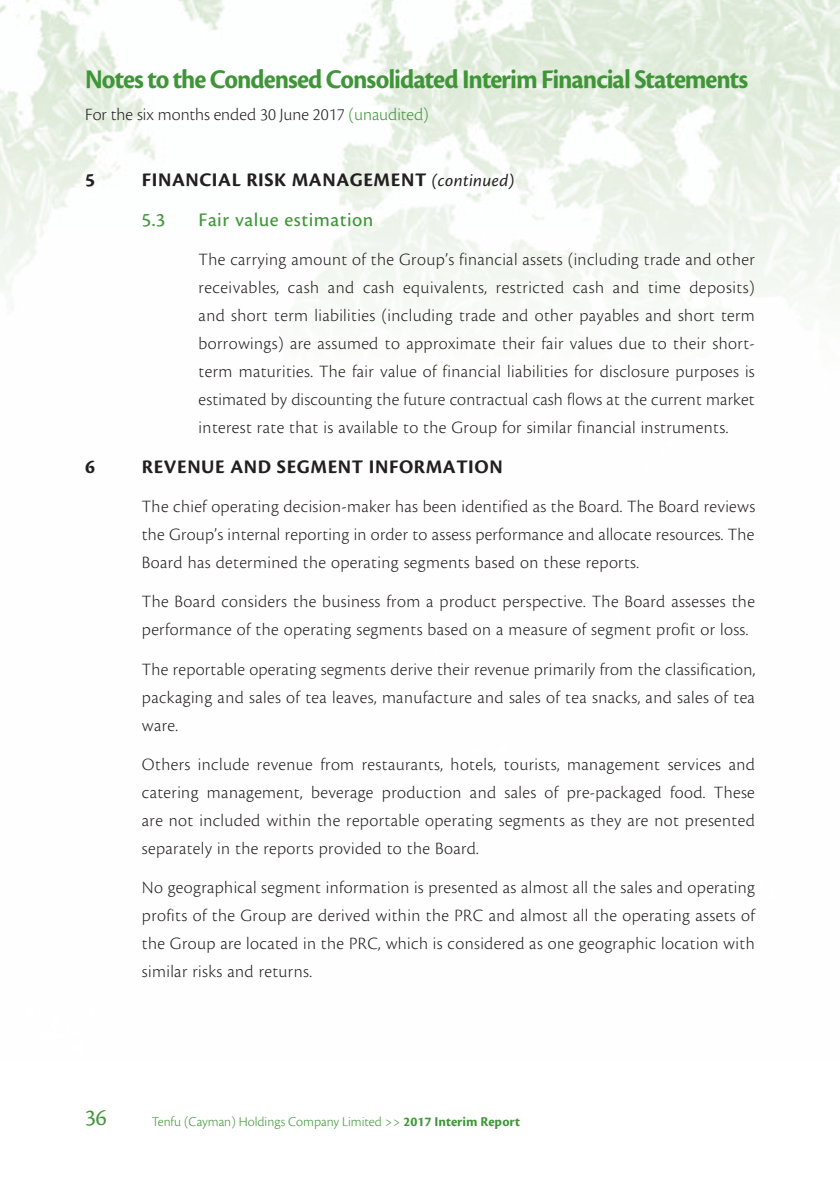
<style>
.page{position:relative;width:840px;height:1191px;background:#fff}
.page>*{position:absolute;margin:0;border:0;box-sizing:border-box;transform-origin:0 0}
.t1{font:700 28px "Cronos Pro";letter-spacing:-.04em;color:#3f9537;scale:.95 1}
.t2{font:24px "Cronos Pro Disp";color:#3f9537}
.t3{font:700 20px "Cronos Pro";letter-spacing:.03em;color:#231f20}
.t4{font:20px "Cronos Pro Capt";letter-spacing:.025em;color:#3f9537}
.t5{font:300 18px/28px "Cronos Pro";letter-spacing:.02em;color:#231f20;text-align:justify}
.t6{font:300 18px "Cronos Pro";color:#231f20}
.t7{font:300 14px "Cronos Pro";color:#3f9537}
.s1{color:#3f9537}
.s2{font-weight:400;font-style:italic;font-size:18px}
.s3{font-weight:700}
</style>
<div class="page">
<img style="left:0;top:0;width:839px;height:318px">
<h1 class="t1" style="left:85px;top:63px;width:699px">Notes to the Condensed Consolidated Interim Financial Statements</h1>
<p class="t6" style="left:85px;top:104px;width:345px">For the six months ended 30 June 2017 <span class="s1">(unaudited)</span></p>
<p class="t3" style="left:85px;top:169px;width:40px">5 F</p>
<p class="t3" style="left:152px;top:169px;width:364px">inancial risk management <span class="s2">(continued)</span></p>
<p class="t4" style="left:142px;top:208px;width:25px">5.3</p>
<p class="t4" style="left:198px;top:208px;width:176px">Fair value estimation</p>
<p class="t5" style="left:198px;top:245px;width:557px">The carrying amount of the Group’s financial assets (including trade and other receivables, cash and cash equivalents, restricted cash and time deposits) and short term liabilities (including trade and other payables and short term borrowings) are assumed to approximate their fair values due to their short&shy;term maturities. The fair value of financial liabilities for disclosure purposes is estimated by discounting the future contractual cash flows at the current market interest rate that is available to the Group for similar financial instruments.</p>
<p class="t3" style="left:85px;top:455px;width:41px">6 R</p>
<p class="t3" style="left:154px;top:455px;width:350px">evenue and segment information</p>
<p class="t5" style="left:142px;top:492px;width:614px">The chief operating decision-maker has been identified as the Board. The Board reviews the Group’s internal reporting in order to assess performance and allocate resources. The Board has determined the operating segments based on these reports.</p>
<p class="t5" style="left:142px;top:587px;width:614px">The Board considers the business from a product perspective. The Board assesses the performance of the operating segments based on a measure of segment profit or loss.</p>
<p class="t5" style="left:142px;top:655px;width:614px">The reportable operating segments derive their revenue primarily from the classification, packaging and sales of tea leaves, manufacture and sales of tea snacks, and sales of tea ware.</p>
<p class="t5" style="left:142px;top:750px;width:614px">Others include revenue from restaurants, hotels, tourists, management services and catering management, beverage production and sales of pre-packaged food. These are not included within the reportable operating segments as they are not presented separately in the reports provided to the Board.</p>
<p class="t5" style="left:142px;top:873px;width:614px">No geographical segment information is presented as almost all the sales and operating profits of the Group are derived within the PRC and almost all the operating assets of the Group are located in the PRC, which is considered as one geographic location with similar risks and returns.</p>
<h2 class="t2" style="left:85px;top:1104px;width:23px">36</h2>
<p class="t7" style="left:152px;top:1113px;width:369px">Tenfu (Cayman) Holdings Company Limited &gt;&gt; <span class="s3">2017 Interim Report</span></p>
</div>
